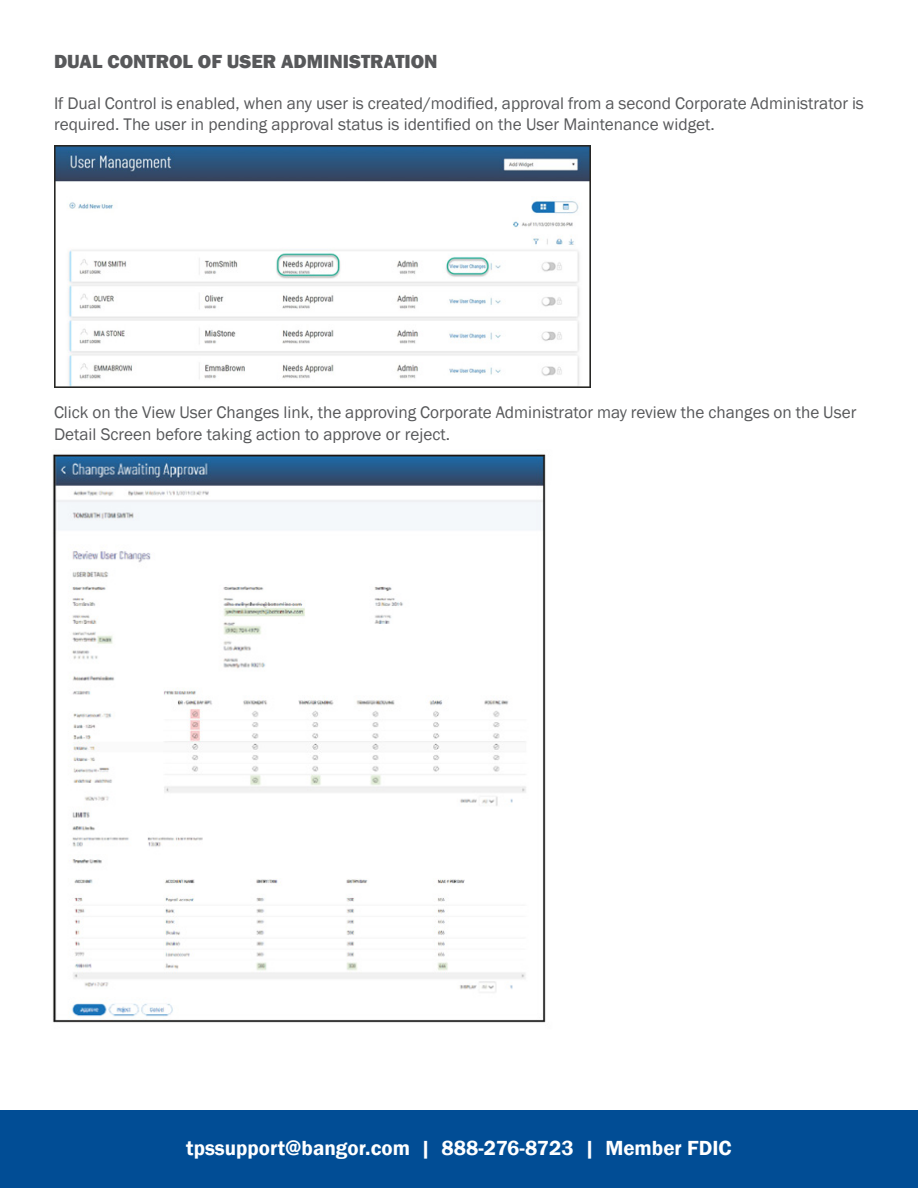
<style>
.page{position:relative;width:918px;height:1188px;background:#fff}
.page>*{position:absolute;margin:0;border:0;box-sizing:border-box;transform-origin:0 0}
.t1{font:600 21px "Franklin Gothic";color:#fff}
.t2{font:800 19.5px "Franklin Gothic";color:#57585a}
.t3{font:17.25px/20.7px "Franklin Gothic";color:#57585a}
</style>
<div class="page">
<div style="left:0;top:1110px;width:918px;height:78px;background:#014d95"></div>
<img style="left:54px;top:146px;width:537px;height:241px">
<img style="left:52px;top:454px;width:494px;height:569px">
<p class="t2" style="left:54px;top:48px;width:385px">DUAL CONTROL OF USER ADMINISTRATION</p>
<p class="t3" style="left:54px;top:93px;width:811px">If Dual Control is enabled, when any user is created/modified, approval from a second Corporate Administrator is required. The user in pending approval status is identified on the User Maintenance widget.</p>
<p class="t3" style="left:54px;top:402px;width:804px;line-height:21.6px">Click on the View User Changes link, the approving Corporate Administrator may review the changes on the User<br>Detail Screen before taking action to approve or reject.</p>
<p class="t1" style="left:186px;top:1135px;width:547px">tpssupport@bangor.com | 888-276-8723 | Member FDIC</p>
</div>
